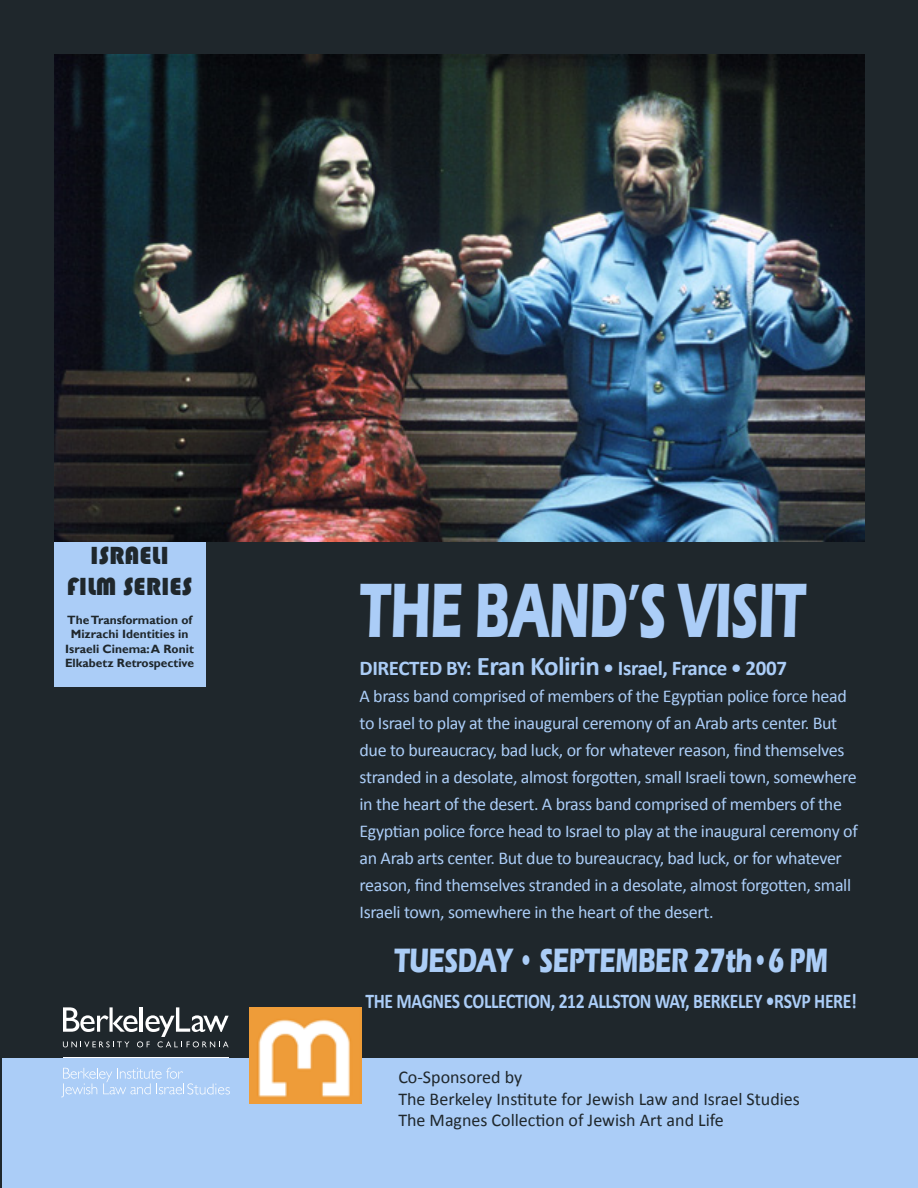
<style>
.page{position:relative;width:918px;height:1188px;background:#1f272c}
.page>*{position:absolute;margin:0;border:0;box-sizing:border-box;transform-origin:0 0}
.t1{font:700 79.2px "Eras ITC";letter-spacing:-.01em;color:#abcdf7;scale:.63 1}
.t2{font:700 34.8px "Eras ITC";letter-spacing:-.02em;color:#abcdf7;scale:.72 1}
.t3{font:25.5px/30.6px "Bauhaus 93";color:#1f272c;text-align:center}
.t4{font:700 21px "Calibri";letter-spacing:-.02em;color:#abcdf7;scale:.84 1}
.t5{font:700 21px "Calibri";letter-spacing:-.02em;color:#abcdf7}
.t6{font:18px/27px "Calibri";letter-spacing:-.02em;color:#abcdf7}
.t7{font:18px/21.6px "Calibri";color:#1f272c}
.t8{font:700 12px/14.4px "Gill Sans";color:#1f272c;text-align:center}
.s1{font-size:27px}
</style>
<div class="page">
<div style="left:3px;top:1058px;width:915px;height:130px;background:#abcdf7"></div>
<div style="left:54px;top:510px;width:151px;height:176px;background:#abcdf7"></div>
<img style="left:250px;top:1007px;width:112px;height:97px">
<img style="left:54px;top:54px;width:810px;height:487px">
<hr style="left:63px;top:1057px;width:166px;height:1px;background:#fff">
<svg style="left:63px;top:1007px;width:166px;height:40px"></svg>
<svg style="left:61px;top:1068px;width:169px;height:29px"></svg>
<h3 class="t3" style="left:67px;top:541px;width:127px">ISRAELI<br>FILM SERIES</h3>
<p class="t8" style="left:65px;top:613px;width:131px">The Transformation of<br>Mizrachi Identities in<br>Israeli Cinema: A Ronit<br>Elkabetz Retrospective</p>
<h1 class="t1" style="left:360px;top:565px;width:710px">THE BAND’S VISIT</h1>
<p class="t5" style="left:360px;top:654px;width:429px">DIRECTED BY: <span class="s1">Eran Kolirin</span> • Israel, France • 2007</p>
<p class="t6" style="left:360px;top:682px;width:500px">A brass band comprised of members of the Egyptian police force head to Israel to play at the inaugural ceremony of an Arab arts center. But due to bureaucracy, bad luck, or for whatever reason, find themselves stranded in a desolate, almost forgotten, small Israeli town, somewhere in the heart of the desert. A brass band comprised of members of the Egyptian police force head to Israel to play at the inaugural ceremony of an Arab arts center. But due to bureaucracy, bad luck, or for whatever reason, find themselves stranded in a desolate, almost forgotten, small Israeli town, somewhere in the heart of the desert.</p>
<h2 class="t2" style="left:394px;top:940px;width:604px">TUESDAY • SEPTEMBER 27th•6 PM</h2>
<p class="t4" style="left:365px;top:987px;width:587px">THE MAGNES COLLECTION, 212 ALLSTON WAY, BERKELEY •RSVP HERE!</p>
<p class="t7" style="left:398px;top:1066px;width:403px">Co-Sponsored by<br>The Berkeley Institute for Jewish Law and Israel Studies<br>The Magnes Collection of Jewish Art and Life</p>
</div>
